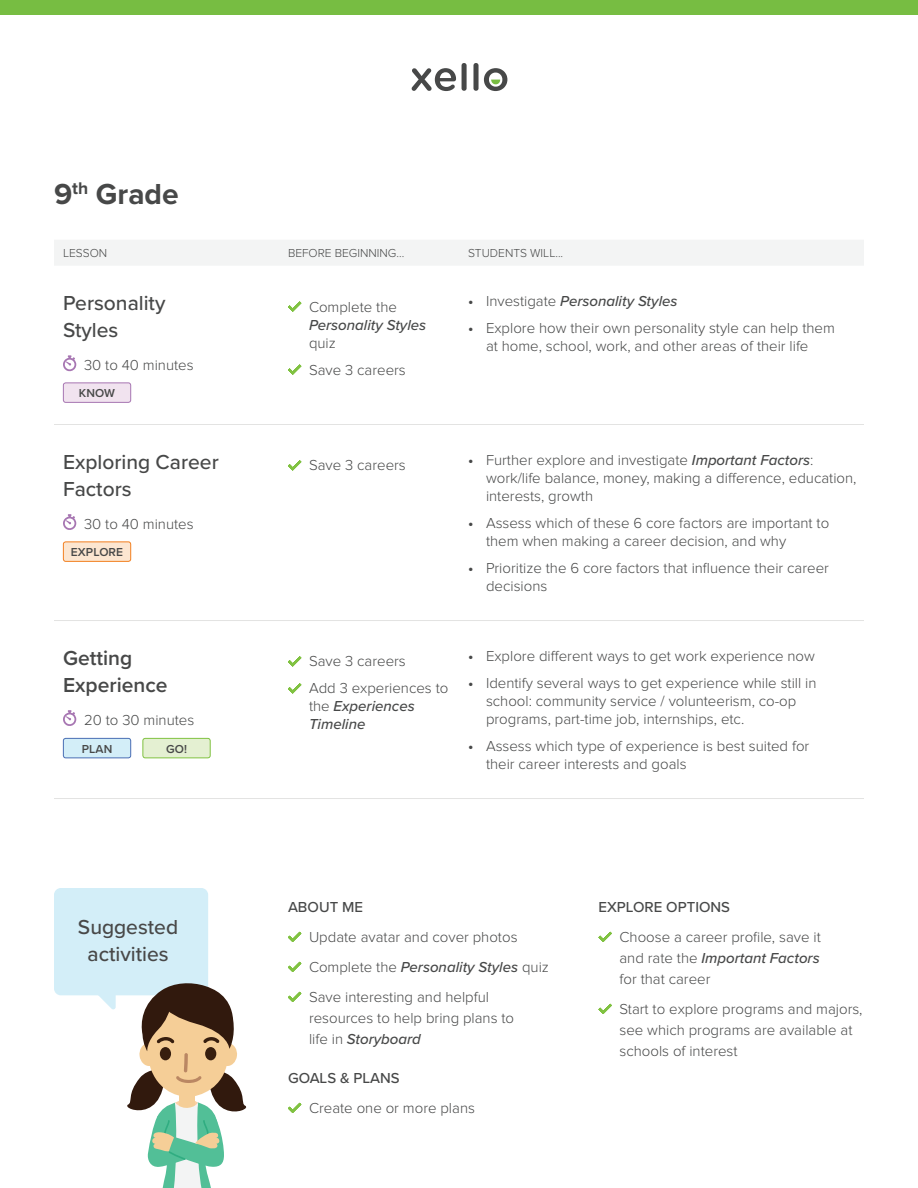
<style>
.page{position:relative;width:918px;height:1188px;background:#fff}
.page>*{position:absolute;margin:0;border:0;box-sizing:border-box;transform-origin:0 0}
.t1{font:700 30px "Proxima Nova";color:#474848}
.t2{font:500 21px/27px "Proxima Nova";color:#474848}
.t3{font:500 21px/27px "Proxima Nova";color:#484848;text-align:center}
.t4{font:600 21px/27px "Proxima Nova";color:#474848}
.t5{font:300 15px/18px "Proxima Nova";color:#474848}
.t6{font:italic 500 15px/18px "Proxima Nova";color:#474848}
.t7{font:500 15px "Proxima Nova";color:#474848}
.t8{font:300 12px "Proxima Nova";color:#474848}
.t9{font:600 12px "Proxima Nova";letter-spacing:.01em;color:#474848}
.s1{font-weight:600;font-style:normal}
.s2{font-weight:300;font-style:normal}
.s3{font-weight:600}
.s4{font-weight:500;font-style:italic}
</style>
<div class="page">
<svg style="left:462px;top:63px;width:5px;height:28px"></svg>
<svg style="left:412px;top:68px;width:44px;height:23px"></svg>
<svg style="left:473px;top:63px;width:34px;height:28px"></svg>
<div style="left:0;top:0;width:918px;height:15px;background:#77bd42"></div>
<svg style="left:91px;top:995px;width:25px;height:14px"></svg>
<div style="left:54px;top:888px;width:154px;height:107px;background:#d3eef8;border-radius:7px"></div>
<svg style="left:126px;top:983px;width:121px;height:205px"></svg>
<svg style="left:288px;top:932px;width:13px;height:10px"></svg>
<svg style="left:288px;top:962px;width:13px;height:10px"></svg>
<svg style="left:288px;top:992px;width:13px;height:10px"></svg>
<svg style="left:288px;top:1103px;width:13px;height:10px"></svg>
<svg style="left:598px;top:932px;width:14px;height:10px"></svg>
<svg style="left:598px;top:1004px;width:14px;height:10px"></svg>
<div style="left:54px;top:240px;width:810px;height:25px;background:#f3f4f4"></div>
<hr style="left:54px;top:424px;width:225px;height:1px;background:#e3e3e2">
<hr style="left:279px;top:424px;width:180px;height:1px;background:#e3e3e2">
<hr style="left:459px;top:424px;width:405px;height:1px;background:#e3e3e2">
<hr style="left:54px;top:620px;width:225px;height:1px;background:#e3e3e2">
<hr style="left:279px;top:620px;width:180px;height:1px;background:#e3e3e2">
<hr style="left:459px;top:620px;width:405px;height:1px;background:#e3e3e2">
<hr style="left:54px;top:798px;width:225px;height:1px;background:#e3e3e2">
<hr style="left:279px;top:798px;width:180px;height:1px;background:#e3e3e2">
<hr style="left:459px;top:798px;width:405px;height:1px;background:#e3e3e2">
<svg style="left:63px;top:355px;width:13px;height:16px"></svg>
<svg style="left:288px;top:302px;width:13px;height:10px"></svg>
<svg style="left:288px;top:365px;width:13px;height:10px"></svg>
<svg style="left:63px;top:514px;width:13px;height:16px"></svg>
<svg style="left:288px;top:460px;width:13px;height:11px"></svg>
<svg style="left:63px;top:710px;width:13px;height:16px"></svg>
<svg style="left:288px;top:656px;width:13px;height:11px"></svg>
<svg style="left:288px;top:683px;width:13px;height:11px"></svg>
<div style="left:63px;top:542px;width:68px;height:19px;background:#fce6d1;border-radius:2px"></div>
<div style="left:63px;top:542px;width:68px;height:20px;border:1px solid #f28021;border-radius:2px"></div>
<div style="left:143px;top:738px;width:67px;height:20px;background:#e4f0d2;border-radius:2px"></div>
<div style="left:143px;top:738px;width:68px;height:20px;border:1px solid #80c241;border-radius:2px"></div>
<div style="left:63px;top:383px;width:68px;height:19px;background:#f1e3ef;border-radius:2px"></div>
<div style="left:63px;top:382px;width:68px;height:21px;border:1px solid #a776b2;border-radius:2px"></div>
<div style="left:63px;top:738px;width:68px;height:20px;background:#d3eef8;border-radius:2px"></div>
<div style="left:63px;top:738px;width:68px;height:20px;border:1px solid #496eb4;border-radius:2px"></div>
<h1 class="t1" style="left:54px;top:176px;width:126px">9<sup>th</sup> Grade</h1>
<p class="t8" style="left:63px;top:246px;width:46px">LESSON</p>
<p class="t8" style="left:288px;top:246px;width:118px">BEFORE BEGINNING...</p>
<p class="t8" style="left:468px;top:246px;width:97px">STUDENTS WILL...</p>
<h2 class="t2" style="left:63px;top:288px;width:104px">Personality<br>Styles</h2>
<p class="t5" style="left:84px;top:356px;width:111px">30 to 40 minutes</p>
<p class="t6" style="left:468px;top:291px;width:211px"><span class="s1">•</span> <span class="s2">Investigate</span> Personality Styles</p>
<p class="t5" style="left:468px;top:319px;width:368px;text-align:center"><span class="s3">•</span> Explore how their own personality style can help them at home, school, work, and other areas of their life</p>
<p class="t5" style="left:309px;top:298px;width:89px">Complete the</p>
<p class="t6" style="left:309px;top:315px;width:119px">Personality Styles</p>
<p class="t5" style="left:309px;top:329px;width:98px;line-height:27px">quiz<br>Save 3 careers</p>
<p class="t9" style="left:79px;top:384px;width:38px">KNOW</p>
<h2 class="t2" style="left:63px;top:447px;width:157px">Exploring Career<br>Factors</h2>
<p class="t5" style="left:84px;top:515px;width:111px">30 to 40 minutes</p>
<p class="t9" style="left:71px;top:543px;width:54px">EXPLORE</p>
<h2 class="t4" style="left:63px;top:643px;width:106px">Getting<br>Experience</h2>
<p class="t5" style="left:84px;top:711px;width:112px">20 to 30 minutes</p>
<p class="t9" style="left:82px;top:740px;width:32px">PLAN</p>
<p class="t9" style="left:166px;top:740px;width:22px">GO!</p>
<h2 class="t3" style="left:78px;top:913px;width:102px">Suggested activities</h2>
<p class="t5" style="left:309px;top:457px;width:98px">Save 3 careers</p>
<p class="t5" style="left:486px;top:451px;width:372px;text-indent:-18px"><span class="s3">•</span> Further explore and investigate <span class="s4">Important Factors</span>: work/life balance, money, making a difference, education, interests, growth</p>
<p class="t5" style="left:486px;top:514px;width:345px;text-indent:-18px"><span class="s3">•</span> Assess which of these 6 core factors are important to them when making a career decision, and why</p>
<p class="t5" style="left:486px;top:559px;width:344px;text-indent:-18px"><span class="s3">•</span> Prioritize the 6 core factors that influence their career decisions</p>
<p class="t5" style="left:309px;top:648px;width:141px;line-height:27px">Save 3 careers<br>Add 3 experiences to</p>
<p class="t6" style="left:309px;top:697px;width:107px"><span class="s2">the</span> Experiences<br>Timeline</p>
<p class="t5" style="left:468px;top:647px;width:348px"><span class="s3">•</span> Explore different ways to get work experience now</p>
<p class="t5" style="left:486px;top:674px;width:332px;text-indent:-18px"><span class="s3">•</span> Identify several ways to get experience while still in school: community service / volunteerism, co-op programs, part-time job, internships, etc.</p>
<p class="t5" style="left:486px;top:737px;width:325px;text-indent:-18px"><span class="s3">•</span> Assess which type of experience is best suited for their career interests and goals</p>
<p class="t7" style="left:288px;top:896px;width:77px">ABOUT ME</p>
<p class="t5" style="left:309px;top:922px;width:241px;line-height:30px">Update avatar and cover photos<br>Complete the <span class="s4">Personality Styles</span> quiz<br>Save interesting and helpful</p>
<p class="t5" style="left:309px;top:1008px;width:207px;line-height:21px">resources to help bring plans to life in <span class="s4">Storyboard</span></p>
<p class="t7" style="left:288px;top:1067px;width:113px">GOALS &amp; PLANS</p>
<p class="t5" style="left:309px;top:1099px;width:167px">Create one or more plans</p>
<p class="t7" style="left:599px;top:896px;width:133px">EXPLORE OPTIONS</p>
<p class="t5" style="left:620px;top:927px;width:203px;line-height:21px;text-align:justify">Choose a career profile, save it and rate the <span class="s4">Important Factors </span>for that career</p>
<p class="t5" style="left:620px;top:999px;width:245px;line-height:21px">Start to explore programs and majors, see which programs are available at schools of interest</p>
</div>
